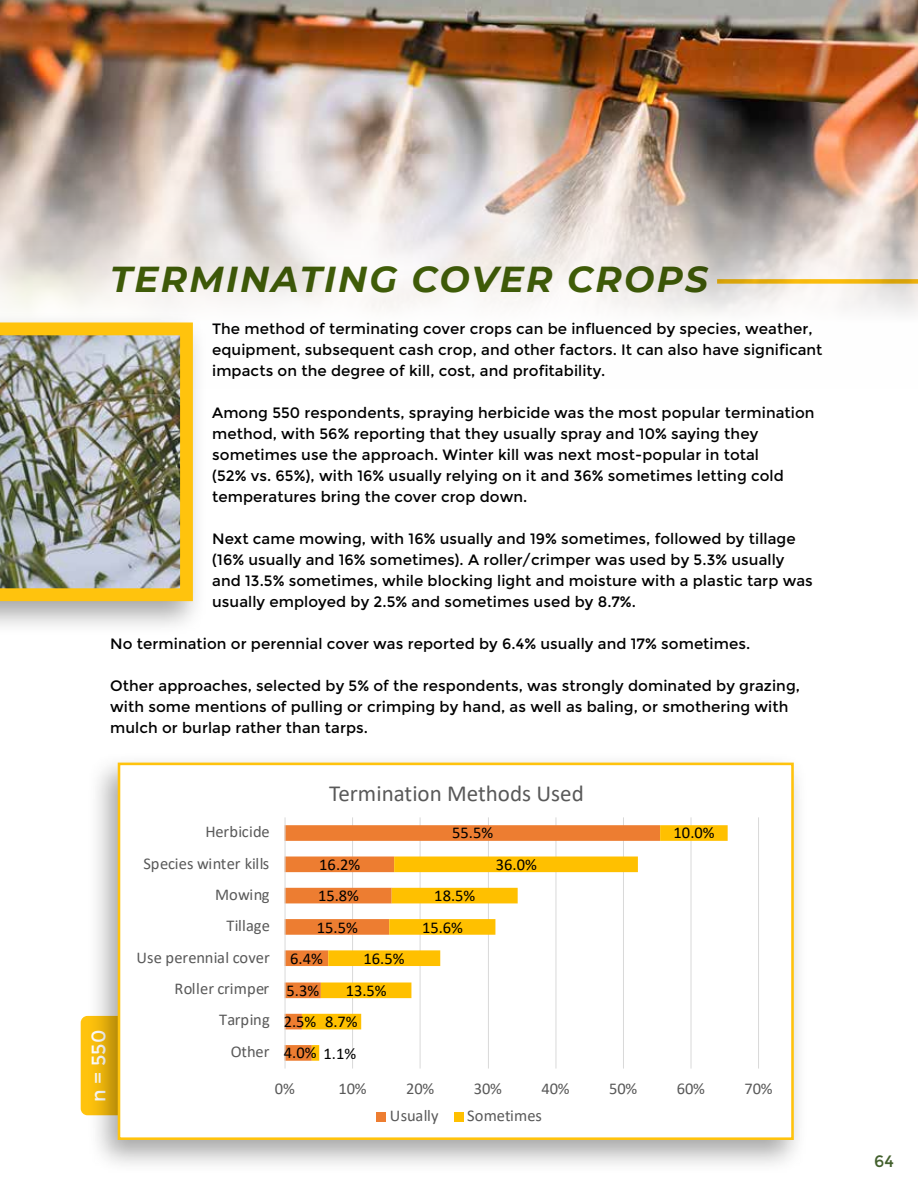
<style>
.page{position:relative;width:918px;height:1188px;background:#fff}
.page>*{position:absolute;margin:0;border:0;box-sizing:border-box;transform-origin:0 0}
.t1{font:italic 700 36px "Montserrat";letter-spacing:.06em;color:#415f09}
.t2{font:23.1px "Calibri";color:#595959}
.t3{font:19.5px "Montserrat";color:#fff}
.t4{font:16.5px "Calibri";color:#595959}
.t5{font:16.5px "Calibri";color:#000}
.t6{font:16.5px "Montserrat";color:#43602d}
.t7{font:15px/21px "Montserrat";letter-spacing:.005em;color:#000}
</style>
<div class="page">
<svg style="left:81px;top:1016px;width:6px;height:99px"></svg>
<img style="left:0;top:0;width:918px;height:314px">
<svg style="left:717px;top:279px;width:201px;height:5px"></svg>
<div style="left:87px;top:752px;width:721px;height:423px;background:#000;opacity:.35"></div>
<div style="left:118px;top:763px;width:676px;height:377px;background:#fff;border:3px solid #ffc30d"></div>
<div style="left:0;top:312px;width:208px;height:324px;background:#000;opacity:.35"></div>
<img style="left:0;top:322px;width:193px;height:279px">
<hr style="left:352px;top:817px;width:1px;height:252px;background:#d9d9d9">
<hr style="left:420px;top:817px;width:1px;height:252px;background:#d9d9d9">
<hr style="left:488px;top:817px;width:1px;height:252px;background:#d9d9d9">
<hr style="left:556px;top:817px;width:1px;height:252px;background:#d9d9d9">
<hr style="left:623px;top:817px;width:1px;height:252px;background:#d9d9d9">
<hr style="left:691px;top:817px;width:1px;height:252px;background:#d9d9d9">
<hr style="left:758px;top:817px;width:1px;height:252px;background:#d9d9d9">
<svg style="left:286px;top:825px;width:16px;height:236px"></svg>
<svg style="left:302px;top:825px;width:426px;height:236px"></svg>
<hr style="left:285px;top:817px;width:1px;height:252px;background:#d9d9d9">
<div style="left:377px;top:1113px;width:9px;height:9px;background:#ed7d31"></div>
<div style="left:454px;top:1113px;width:9px;height:9px;background:#ffc000"></div>
<h1 class="t1" style="left:110px;top:253px;width:600px">TERMINATING COVER CROPS</h1>
<p class="t7" style="left:212px;top:319px;width:612px">The method of terminating cover crops can be influenced by species, weather, equipment, subsequent cash crop, and other factors. It can also have significant impacts on the degree of kill, cost, and profitability.</p>
<p class="t7" style="left:212px;top:403px;width:604px">Among 550 respondents, spraying herbicide was the most popular termination method, with 56% reporting that they usually spray and 10% saying they sometimes use the approach. Winter kill was next most-popular in total<br>(52% vs. 65%), with 16% usually relying on it and 36% sometimes letting cold temperatures bring the cover crop down.</p>
<p class="t7" style="left:212px;top:529px;width:602px">Next came mowing, with 16% usually and 19% sometimes, followed by tillage (16% usually and 16% sometimes). A roller/crimper was used by 5.3% usually and 13.5% sometimes, while blocking light and moisture with a plastic tarp was usually employed by 2.5% and sometimes used by 8.7%.</p>
<p class="t7" style="left:110px;top:634px;width:642px">No termination or perennial cover was reported by 6.4% usually and 17% sometimes.</p>
<p class="t7" style="left:110px;top:676px;width:692px">Other approaches, selected by 5% of the respondents, was strongly dominated by grazing, with some mentions of pulling or crimping by hand, as well as baling, or smothering with mulch or burlap rather than tarps.</p>
<h3 class="t3" style="left:87px;top:1102px;width:74px;rotate:-90deg">n = 550</h3>
<h2 class="t2" style="left:329px;top:777px;width:256px">Termination Methods Used</h2>
<p class="t4" style="left:206px;top:820px;width:66px">Herbicide</p>
<p class="t5" style="left:452px;top:821px;width:42px">55.5%</p>
<p class="t5" style="left:674px;top:821px;width:42px">10.0%</p>
<p class="t4" style="left:144px;top:852px;width:127px">Species winter kills</p>
<p class="t5" style="left:319px;top:853px;width:42px">16.2%</p>
<p class="t5" style="left:496px;top:853px;width:42px">36.0%</p>
<p class="t4" style="left:215px;top:883px;width:56px">Mowing</p>
<p class="t5" style="left:318px;top:884px;width:42px">15.8%</p>
<p class="t5" style="left:434px;top:884px;width:42px">18.5%</p>
<p class="t4" style="left:227px;top:915px;width:45px">Tillage</p>
<p class="t5" style="left:317px;top:916px;width:42px">15.5%</p>
<p class="t5" style="left:422px;top:916px;width:42px">15.6%</p>
<p class="t4" style="left:137px;top:946px;width:135px">Use perennial cover</p>
<p class="t5" style="left:290px;top:947px;width:34px">6.4%</p>
<p class="t5" style="left:364px;top:947px;width:42px">16.5%</p>
<p class="t4" style="left:175px;top:977px;width:96px">Roller crimper</p>
<p class="t5" style="left:287px;top:979px;width:34px">5.3%</p>
<p class="t5" style="left:346px;top:979px;width:42px">13.5%</p>
<p class="t4" style="left:219px;top:1008px;width:52px">Tarping</p>
<p class="t5" style="left:284px;top:1010px;width:34px">2.5%</p>
<p class="t5" style="left:325px;top:1010px;width:34px">8.7%</p>
<p class="t4" style="left:231px;top:1041px;width:40px">Other</p>
<p class="t5" style="left:284px;top:1042px;width:74px">4.0% 1.1%</p>
<p class="t4" style="left:275px;top:1078px;width:22px">0%</p>
<p class="t4" style="left:338px;top:1078px;width:30px">10%</p>
<p class="t4" style="left:406px;top:1078px;width:30px">20%</p>
<p class="t4" style="left:474px;top:1078px;width:30px">30%</p>
<p class="t4" style="left:541px;top:1078px;width:30px">40%</p>
<p class="t4" style="left:609px;top:1078px;width:30px">50%</p>
<p class="t4" style="left:677px;top:1078px;width:30px">60%</p>
<p class="t4" style="left:745px;top:1078px;width:30px">70%</p>
<p class="t4" style="left:390px;top:1104px;width:50px">Usually</p>
<p class="t4" style="left:467px;top:1104px;width:76px">Sometimes</p>
<p class="t6" style="left:874px;top:1152px;width:21px">64</p>
</div>
